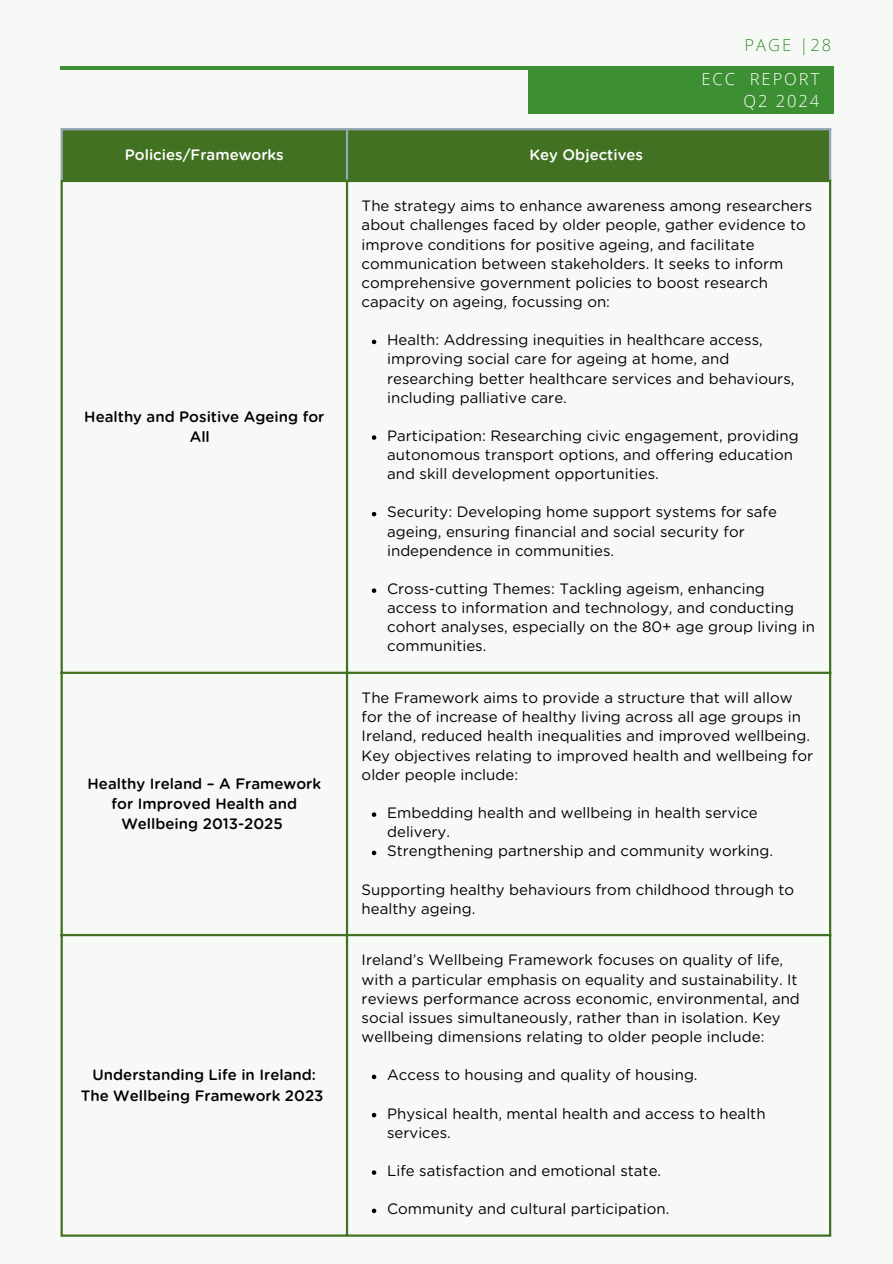
<style>
.page{position:relative;width:893px;height:1264px;background:#fff}
.page>*{position:absolute;margin:0;border:0;box-sizing:border-box;transform-origin:0 0}
.t1{font:300 16.5px/22.5px "Open Sans";letter-spacing:.12em;color:#fff;text-align:right}
.t2{font:300 16.5px "Open Sans";letter-spacing:.12em;color:#3c8f33}
.t3{font:15px/19.2px "Gotham Rounded";color:#000}
.t4{font:500 15px/20.2px "Gotham Rounded";color:#000;text-align:center}
.t5{font:500 15px "Gotham Rounded";color:#fff}
</style>
<div class="page">
<div style="left:0;top:0;width:892px;height:1263px;background:#f7f9f7"></div>
<div style="left:63px;top:130px;width:765px;height:50px;background:#427122"></div>
<svg style="left:372px;top:339px;width:4px;height:5px"></svg>
<svg style="left:372px;top:435px;width:4px;height:5px"></svg>
<svg style="left:372px;top:512px;width:4px;height:4px"></svg>
<svg style="left:372px;top:588px;width:4px;height:5px"></svg>
<svg style="left:372px;top:812px;width:4px;height:4px"></svg>
<svg style="left:372px;top:850px;width:4px;height:5px"></svg>
<svg style="left:372px;top:1074px;width:4px;height:5px"></svg>
<svg style="left:372px;top:1112px;width:4px;height:5px"></svg>
<svg style="left:372px;top:1170px;width:4px;height:4px"></svg>
<svg style="left:372px;top:1208px;width:4px;height:4px"></svg>
<hr style="left:61px;top:130px;width:2px;height:50px;background:#97a7b4">
<hr style="left:346px;top:130px;width:2px;height:50px;background:#97a7b4">
<hr style="left:828px;top:130px;width:3px;height:50px;background:#97a7b4">
<hr style="left:61px;top:128px;width:770px;height:2px;background:#97a7b4">
<hr style="left:61px;top:182px;width:2px;height:1052px;background:#427122">
<hr style="left:346px;top:182px;width:2px;height:1052px;background:#427122">
<hr style="left:828px;top:182px;width:3px;height:1052px;background:#427122">
<hr style="left:61px;top:180px;width:770px;height:2px;background:#427122">
<hr style="left:61px;top:671px;width:770px;height:3px;background:#427122">
<hr style="left:61px;top:933px;width:770px;height:3px;background:#427122">
<hr style="left:61px;top:1234px;width:770px;height:2px;background:#427122">
<hr style="left:61px;top:66px;width:770px;height:4px;background:#3c8f33">
<div style="left:528px;top:66px;width:304px;height:47px;background:#3c8f33"></div>
<h1 class="t5" style="left:125px;top:147px;width:160px">Policies/Frameworks</h1>
<p class="t5" style="left:529px;top:147px;width:115px">Key Objectives</p>
<p class="t2" style="left:744px;top:34px;width:88px">PAGE |28</p>
<p class="t1" style="left:701px;top:67px;width:119px">ECC REPORT<br>Q2 2024</p>
<p class="t4" style="left:84px;top:407px;width:241px">Healthy and Positive Ageing for<br>All</p>
<p class="t4" style="left:88px;top:774px;width:235px">Healthy Ireland – A Framework for Improved Health and<br>Wellbeing 2013-2025</p>
<p class="t4" style="left:81px;top:1065px;width:244px">Understanding Life in Ireland:<br>The Wellbeing Framework 2023</p>
<h1 class="t3" style="left:361px;top:197px;width:452px">The strategy aims to enhance awareness among researchers about challenges faced by older people, gather evidence to improve conditions for positive ageing, and facilitate communication between stakeholders. It seeks to inform comprehensive government policies to boost research capacity on ageing, focussing on:</h1>
<p class="t3" style="left:387px;top:331px;width:409px">Health: Addressing inequities in healthcare access, improving social care for ageing at home, and researching better healthcare services and behaviours, including palliative care.</p>
<p class="t3" style="left:387px;top:427px;width:413px">Participation: Researching civic engagement, providing autonomous transport options, and offering education and skill development opportunities.</p>
<p class="t3" style="left:387px;top:503px;width:391px">Security: Developing home support systems for safe ageing, ensuring financial and social security for independence in communities.</p>
<p class="t3" style="left:387px;top:580px;width:429px">Cross-cutting Themes: Tackling ageism, enhancing access to information and technology, and conducting cohort analyses, especially on the 80+ age group living in communities.</p>
<p class="t3" style="left:361px;top:689px;width:453px">The Framework aims to provide a structure that will allow for the of increase of healthy living across all age groups in Ireland, reduced health inequalities and improved wellbeing.<br>Key objectives relating to improved health and wellbeing for older people include:</p>
<p class="t3" style="left:387px;top:804px;width:372px">Embedding health and wellbeing in health service delivery.</p>
<p class="t3" style="left:387px;top:842px;width:387px">Strengthening partnership and community working.</p>
<p class="t3" style="left:361px;top:880px;width:434px">Supporting healthy behaviours from childhood through to healthy ageing.</p>
<p class="t3" style="left:361px;top:951px;width:439px">Ireland’s Wellbeing Framework focuses on quality of life, with a particular emphasis on equality and sustainability. It reviews performance across economic, environmental, and social issues simultaneously, rather than in isolation. Key wellbeing dimensions relating to older people include:</p>
<p class="t3" style="left:387px;top:1066px;width:312px">Access to housing and quality of housing.</p>
<p class="t3" style="left:387px;top:1104px;width:380px">Physical health, mental health and access to health services.</p>
<p class="t3" style="left:387px;top:1161px;width:275px">Life satisfaction and emotional state.</p>
<p class="t3" style="left:387px;top:1200px;width:284px">Community and cultural participation.</p>
</div>
